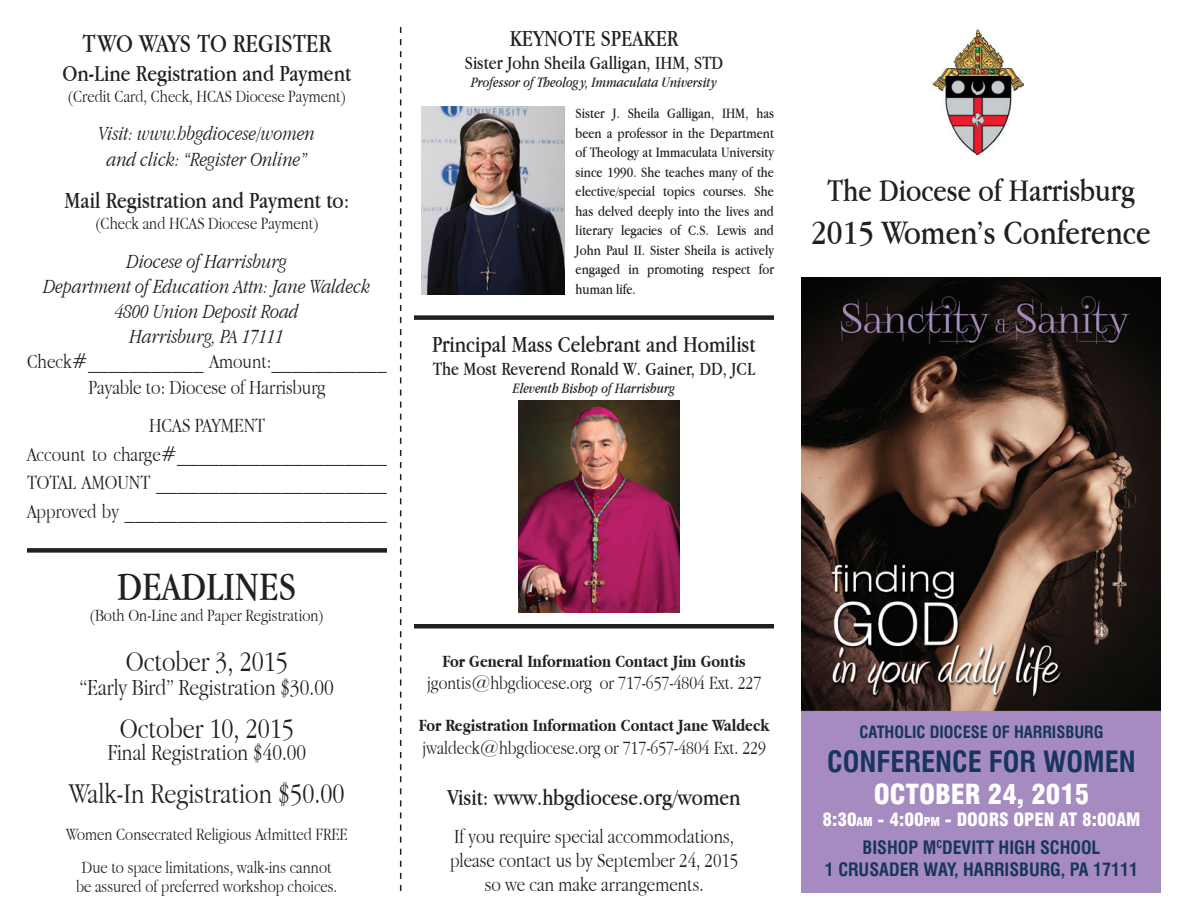
<style>
.page{position:relative;width:1188px;height:918px;background:#fff}
.page>*{position:absolute;margin:0;border:0;box-sizing:border-box;transform-origin:0 0}
.t1{font:42px "Apple Garamond";color:#231f20}
.t2{font:36px "Apple Garamond";color:#231f20}
.t3{font:33px "Apple Garamond";color:#231f20}
.t4{font:300 30px "Apple Garamond";color:#231f20}
.t5{font:700 condensed 28.5px "Swiss 721 BT";color:#17355e}
.t6{font:27px "Apple Garamond";color:#231f20}
.t7{font:900 condensed 27px "Swiss 721 BT";color:#fff}
.t8{font:24px "Apple Garamond";color:#231f20}
.t9{font:300 24px "Apple Garamond";color:#231f20}
.t10{font:300 21px/24px "Apple Garamond";color:#231f20;text-align:center}
.t11{font:italic 300 21px/25.2px "Apple Garamond";color:#231f20;text-align:center}
.t12{font:300 19.5px "Apple Garamond";color:#231f20}
.t13{font:19.5px "Apple Garamond";color:#231f20}
.t14{font:300 18px/19.5px "Apple Garamond";color:#231f20;text-align:center}
.t15{font:700 18px "Apple Garamond";color:#231f20}
.t16{font:700 condensed 18px "Swiss 721 BT";color:#17355e}
.t17{font:900 condensed 18px "Swiss 721 BT";color:#fff}
.t18{font:700 condensed 16.5px "Swiss 721 BT";color:#17355e}
.t19{font:15px/19.5px "Apple Garamond";color:#231f20;text-align:justify}
.t20{font:italic 15px "Apple Garamond";color:#231f20}
.s1{font-size:12px}
</style>
<div class="page">
<img style="left:801px;top:278px;width:360px;height:614px">
<img style="left:932px;top:29px;width:91px;height:125px">
<svg style="left:400px;top:27px;width:1px;height:864px"></svg>
<div style="left:27px;top:548px;width:360px;height:5px;background:#231f20"></div>
<img style="left:518px;top:401px;width:161px;height:212px">
<img style="left:422px;top:107px;width:143px;height:188px">
<div style="left:414px;top:315px;width:360px;height:5px;background:#231f20"></div>
<hr style="left:414px;top:624px;width:360px;height:4px;background:#231f20">
<p class="t6" style="left:83px;top:27px;width:250px">TWO WAYS TO REGISTER</p>
<p class="t8" style="left:63px;top:59px;width:290px">On-Line Registration and Payment</p>
<p class="t14" style="left:68px;top:86px;width:280px">(Credit Card, Check, HCAS Diocese Payment)</p>
<p class="t11" style="left:99px;top:121px;width:218px">Visit: www.hbgdiocese/women</p>
<p class="t11" style="left:107px;top:146px;width:202px">and click: “Register Online”</p>
<p class="t8" style="left:65px;top:186px;width:286px">Mail Registration and Payment to:</p>
<p class="t14" style="left:95px;top:213px;width:225px">(Check and HCAS Diocese Payment)</p>
<p class="t11" style="left:43px;top:248px;width:329px">Diocese of Harrisburg<br>Department of Education Attn: Jane Waldeck</p>
<p class="t11" style="left:115px;top:298px;width:185px">4800 Union Deposit Road</p>
<p class="t11" style="left:130px;top:324px;width:156px">Harrisburg, PA 17111</p>
<p class="t10" style="left:27px;top:349px;width:361px">Check#___________ Amount:___________</p>
<p class="t10" style="left:88px;top:375px;width:239px">Payable to: Diocese of Harrisburg</p>
<p class="t10" style="left:149px;top:413px;width:117px">HCAS PAYMENT</p>
<p class="t10" style="left:27px;top:442px;width:362px">Account to charge#____________________</p>
<p class="t10" style="left:27px;top:470px;width:362px">TOTAL AMOUNT ______________________</p>
<p class="t10" style="left:27px;top:499px;width:362px">Approved by _________________________</p>
<p class="t1" style="left:117px;top:561px;width:181px">DEADLINES</p>
<p class="t14" style="left:90px;top:606px;width:236px">(Both On-Line and Paper Registration)</p>
<p class="t4" style="left:126px;top:644px;width:164px">October 3, 2015</p>
<p class="t9" style="left:80px;top:673px;width:255px">“Early Bird” Registration $30.00</p>
<p class="t4" style="left:120px;top:710px;width:176px">October 10, 2015</p>
<p class="t9" style="left:107px;top:738px;width:200px">Final Registration $40.00</p>
<p class="t4" style="left:69px;top:776px;width:277px">Walk-In Registration $50.00</p>
<p class="t14" style="left:66px;top:824px;width:283px">Women Consecrated Religious Admitted FREE</p>
<p class="t14" style="left:76px;top:857px;width:262px">Due to space limitations, walk-ins cannot be assured of preferred workshop choices.</p>
<p class="t8" style="left:510px;top:24px;width:170px">KEYNOTE SPEAKER</p>
<p class="t13" style="left:465px;top:51px;width:260px">Sister John Sheila Galligan, IHM, STD</p>
<p class="t20" style="left:471px;top:74px;width:247px">Professor of Theology, Immaculata University</p>
<p class="t19" style="left:576px;top:104px;width:200px">Sister J. Sheila Galligan, IHM, has been a professor in the Department of Theology at Immaculata University since 1990. She teaches many of the elective/special topics courses. She has delved deeply into the lives and literary legacies of C.S. Lewis and John Paul II. Sister Sheila is actively engaged in promoting respect for human life.</p>
<p class="t8" style="left:432px;top:330px;width:325px">Principal Mass Celebrant and Homilist</p>
<p class="t13" style="left:433px;top:357px;width:324px">The Most Reverend Ronald W. Gainer, DD, JCL</p>
<p class="t20" style="left:513px;top:380px;width:164px">Eleventh Bishop of Harrisburg</p>
<p class="t15" style="left:443px;top:651px;width:305px">For General Information Contact Jim Gontis</p>
<p class="t12" style="left:427px;top:672px;width:336px">jgontis@hbgdiocese.org or 717-657-4804 Ext. 227</p>
<p class="t15" style="left:419px;top:716px;width:352px">For Registration Information Contact Jane Waldeck</p>
<p class="t12" style="left:422px;top:736px;width:345px">jwaldeck@hbgdiocese.org or 717-657-4804 Ext. 229</p>
<p class="t8" style="left:448px;top:783px;width:295px">Visit: www.hbgdiocese.org/women</p>
<p class="t10" style="left:454px;top:824px;width:281px">If you require special accommodations,</p>
<p class="t10" style="left:450px;top:848px;width:290px">please contact us by September 24, 2015 so we can make arrangements.</p>
<p class="t3" style="left:827px;top:171px;width:309px">The Diocese of Harrisburg</p>
<p class="t2" style="left:811px;top:211px;width:341px">2015 Women’s Conference</p>
<p class="t18" style="left:860px;top:722px;width:246px">CATHOLIC DIOCESE OF HARRISBURG</p>
<p class="t5" style="left:827px;top:745px;width:310px">CONFERENCE FOR WOMEN</p>
<p class="t7" style="left:874px;top:778px;width:217px">OCTOBER 24, 2015</p>
<p class="t17" style="left:822px;top:809px;width:320px">8:30<span class="s1">AM</span> - 4:00<span class="s1">PM</span> - DOORS OPEN AT 8:00AM</p>
<p class="t16" style="left:863px;top:837px;width:239px">BISHOP M<sup>C</sup>DEVITT HIGH SCHOOL</p>
<p class="t16" style="left:825px;top:859px;width:315px">1 CRUSADER WAY, HARRISBURG, PA 17111</p>
</div>
